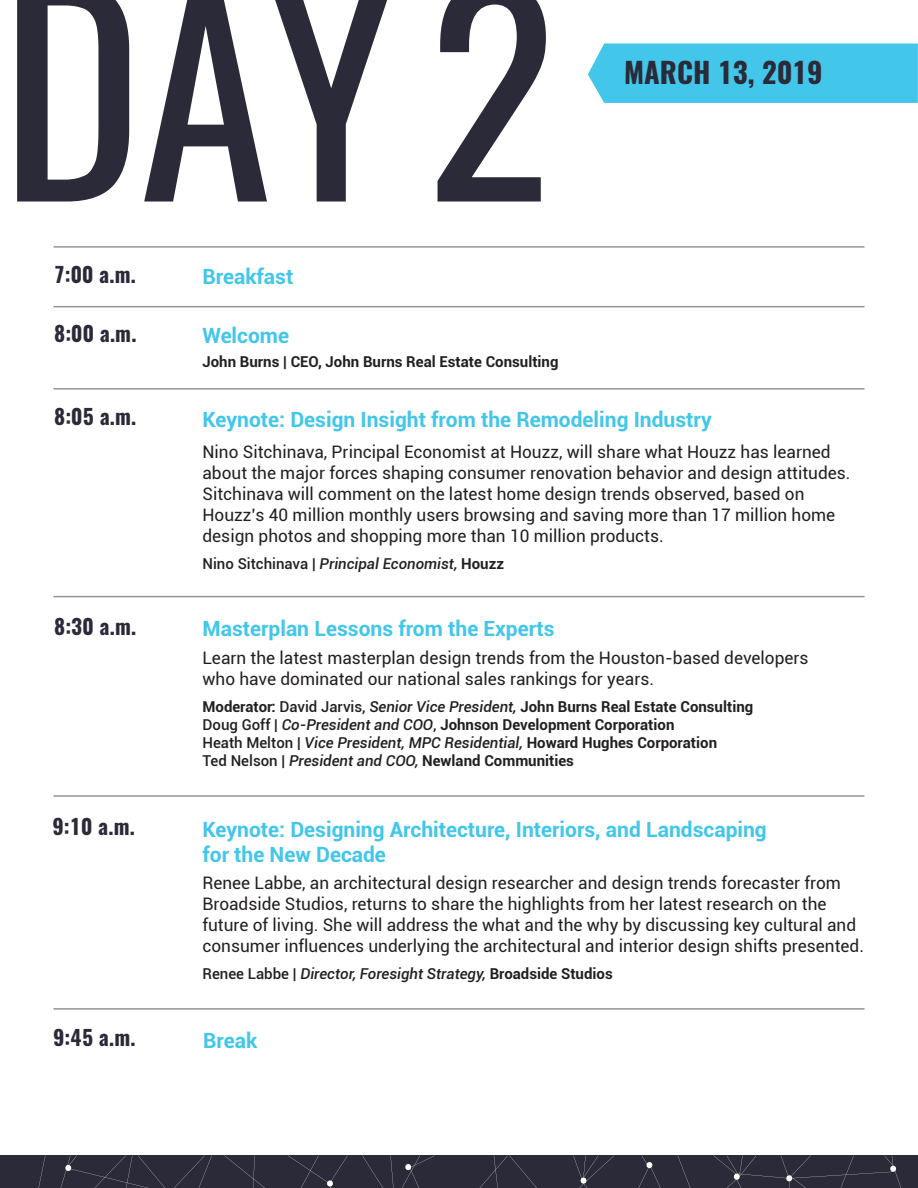
<style>
.page{position:relative;width:918px;height:1188px;background:#fff}
.page>*{position:absolute;margin:0;border:0;box-sizing:border-box;transform-origin:0 0}
.t1{font:270px "Oswald";color:#2a2a39}
.t2{font:700 28.5px "Oswald";color:#2a2a39}
.t3{font:700 21px/25.2px "Roboto";color:#42c6ea}
.t4{font:700 21px "Oswald";letter-spacing:.01em;color:#2a2a39}
.t5{font:17.25px/21px "Roboto";color:#231f20}
.t6{font:700 15px "Roboto";color:#231f20}
.t7{font:italic 500 15px "Roboto";color:#231f20}
.s1{font-style:normal}
.s2{font-weight:700;font-style:normal}
.s3{font-weight:500}
.s4{font-weight:500;font-style:italic}
</style>
<div class="page">
<hr style="left:54px;top:246px;width:810px;height:2px;background:#969696">
<hr style="left:54px;top:306px;width:810px;height:1px;background:#969696">
<hr style="left:54px;top:388px;width:810px;height:2px;background:#969696">
<div style="left:588px;top:43px;width:330px;height:60px;background:#42c6ea"></div>
<hr style="left:54px;top:596px;width:810px;height:1px;background:#969696">
<div style="left:0;top:1156px;width:918px;height:32px;background:#2a2a39"></div>
<svg style="left:362px;top:1156px;width:21px;height:32px"></svg>
<svg style="left:390px;top:1156px;width:4px;height:32px"></svg>
<svg style="left:288px;top:1156px;width:60px;height:32px"></svg>
<svg style="left:225px;top:1156px;width:40px;height:32px"></svg>
<svg style="left:174px;top:1156px;width:38px;height:32px"></svg>
<svg style="left:61px;top:1156px;width:104px;height:32px"></svg>
<svg style="left:38px;top:1157px;width:7px;height:31px"></svg>
<svg style="left:402px;top:1156px;width:32px;height:32px"></svg>
<svg style="left:480px;top:1156px;width:57px;height:32px"></svg>
<svg style="left:678px;top:1156px;width:12px;height:32px"></svg>
<svg style="left:573px;top:1156px;width:41px;height:32px"></svg>
<svg style="left:638px;top:1156px;width:23px;height:32px"></svg>
<svg style="left:714px;top:1156px;width:187px;height:32px"></svg>
<hr style="left:54px;top:795px;width:810px;height:2px;background:#969696">
<hr style="left:54px;top:1008px;width:810px;height:2px;background:#969696">
<p class="t1" style="left:0;top:-95px;width:557px">DAY2</p>
<p class="t4" style="left:54px;top:259px;width:83px">7:00 a.m.</p>
<p class="t3" style="left:202px;top:263px;width:92px">Breakfast</p>
<p class="t4" style="left:54px;top:319px;width:84px">8:00 a.m.</p>
<p class="t3" style="left:202px;top:322px;width:88px">Welcome</p>
<p class="t6" style="left:202px;top:351px;width:357px">John Burns | CEO, John Burns Real Estate Consulting</p>
<p class="t2" style="left:624px;top:53px;width:200px">MARCH 13, 2019</p>
<p class="t4" style="left:54px;top:402px;width:84px">8:05 a.m.</p>
<p class="t3" style="left:202px;top:406px;width:511px">Keynote: Design Insight from the Remodeling Industry</p>
<p class="t5" style="left:202px;top:441px;width:649px">Nino Sitchinava, Principal Economist at Houzz, will share what Houzz has learned about the major forces shaping consumer renovation behavior and design attitudes.<br>Sitchinava will comment on the latest home design trends observed, based on Houzz’s 40 million monthly users browsing and saving more than 17 million home design photos and shopping more than 10 million products.</p>
<p class="t7" style="left:202px;top:553px;width:303px"><span class="s1">Nino Sitchinava |</span> Principal Economist, <span class="s2">Houzz</span></p>
<p class="t4" style="left:54px;top:612px;width:84px">8:30 a.m.</p>
<p class="t3" style="left:202px;top:615px;width:354px">Masterplan Lessons from the Experts</p>
<p class="t5" style="left:202px;top:647px;width:608px">Learn the latest masterplan design trends from the Houston-based developers who have dominated our national sales rankings for years.</p>
<p class="t6" style="left:202px;top:696px;width:552px">Moderator: <span class="s3">David Jarvis,</span> <span class="s4">Senior Vice President,</span> John Burns Real Estate Consulting</p>
<p class="t6" style="left:202px;top:714px;width:473px"><span class="s3">Doug Goff |</span> <span class="s4">Co-President and COO</span><span class="s3">,</span> Johnson Development Corporation</p>
<p class="t7" style="left:202px;top:733px;width:516px"><span class="s1">Heath Melton |</span> Vice President, MPC Residential, <span class="s2">Howard Hughes Corporation</span></p>
<p class="t6" style="left:202px;top:750px;width:373px"><span class="s3">Ted Nelson |</span> <span class="s4">President and COO,</span> Newland Communities</p>
<p class="t4" style="left:52px;top:812px;width:84px">9:10 a.m.</p>
<p class="t3" style="left:202px;top:816px;width:566px">Keynote: Designing Architecture, Interiors, and Landscaping for the New Decade</p>
<p class="t5" style="left:202px;top:872px;width:663px">Renee Labbe, an architectural design researcher and design trends forecaster from Broadside Studios, returns to share the highlights from her latest research on the future of living. She will address the what and the why by discussing key cultural and consumer influences underlying the architectural and interior design shifts presented.</p>
<p class="t7" style="left:202px;top:963px;width:412px"><span class="s1">Renee Labbe |</span> Director, Foresight Strategy, <span class="s2">Broadside Studios</span></p>
<p class="t4" style="left:53px;top:1023px;width:84px">9:45 a.m.</p>
<p class="t3" style="left:203px;top:1027px;width:56px">Break</p>
</div>
